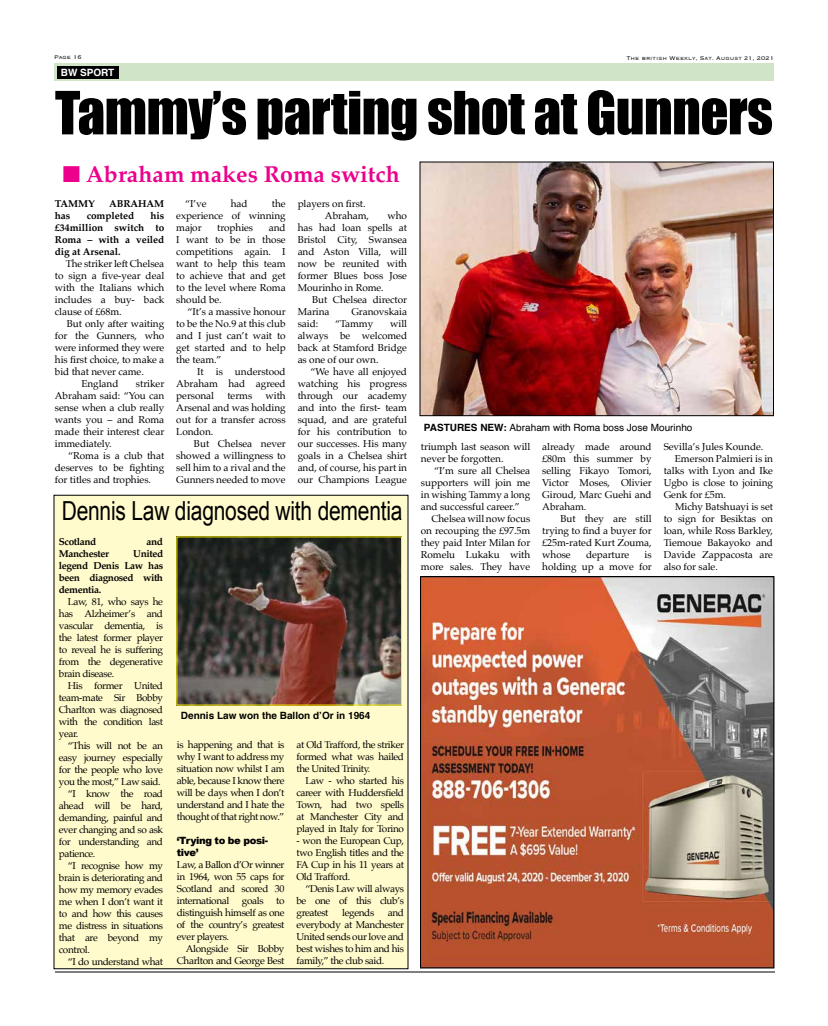
<style>
.page{position:relative;width:828px;height:1026px;background:#fff}
.page>*{position:absolute;margin:0;border:0;box-sizing:border-box;transform-origin:0 0}
.t1{font:55px "Impact";letter-spacing:-.01em;color:#000}
.t2{font:26.2px "Arial";letter-spacing:-.01em;color:#000;scale:.8 1}
.t3{font:700 23px "Palatino";color:#ec008c}
.t4{font:10px/12px "Palatino";letter-spacing:-.005em;color:#000;text-align:justify}
.t5{font:10px/12px "Palatino";letter-spacing:-.035em;color:#000;text-align:right}
.t6{font:700 10px/12px "Palatino";letter-spacing:-.035em;color:#000;text-align:justify}
.t7{font:10px "Helvetica";color:#000}
.t8{font:700 10px "Helvetica";color:#000}
.t9{font:900 10px/12px "Arial";letter-spacing:-.035em;color:#000}
.t10{font:700 10px "Palatino";letter-spacing:-.005em;color:#000}
.t11{font:700 10px "Helvetica";letter-spacing:-.005em;color:#fff}
.t12{font:300 7px "Copperplate";color:#000}
.s1{font-weight:700}
</style>
<div class="page">
<hr style="left:55px;top:972px;width:720px;height:1px;background:#000">
<div style="left:54px;top:63px;width:720px;height:18px;background:#d0e4c8"></div>
<div style="left:57px;top:66px;width:61px;height:13px;background:#000"></div>
<img style="left:422px;top:578px;width:350px;height:388px">
<div style="left:420px;top:576px;width:354px;height:392px;border:1px solid #000"></div>
<img style="left:422px;top:164px;width:350px;height:250px">
<div style="left:420px;top:162px;width:354px;height:254px;border:1px solid #000"></div>
<div style="left:54px;top:495px;width:354px;height:474px;background:#fffbcc"></div>
<img style="left:178px;top:538px;width:222px;height:166px">
<p class="t12" style="left:54px;top:53px;width:29px">Page 16</p>
<p class="t12" style="left:626px;top:53px;width:149px">The british Weekly, Sat. August 21, 2021</p>
<p class="t11" style="left:61px;top:64px;width:55px">BW SPORT</p>
<h1 class="t1" style="left:55px;top:70px;width:720px">Tammy’s parting shot at Gunners</h1>
<h3 class="t3" style="left:63px;top:154px;width:338px">■ Abraham makes Roma switch</h3>
<p class="t6" style="left:55px;top:197px;width:42px">TAMMY</p>
<p class="t10" style="left:109px;top:195px;width:57px">ABRAHAM</p>
<p class="t6" style="left:55px;top:209px;width:17px">has</p>
<p class="t10" style="left:87px;top:207px;width:49px">completed</p>
<p class="t6" style="left:55px;top:209px;width:111px;text-indent:96px">his £34million switch to Roma – with a veiled dig at Arsenal.</p>
<p class="t4" style="left:55px;top:258px;width:111px;text-indent:11px">The striker left Chelsea to sign a five-year deal with the Italians which includes a buy- back clause of £68m.</p>
<p class="t4" style="left:67px;top:318px;width:99px">But only after waiting</p>
<p class="t4" style="left:55px;top:330px;width:111px">for the Gunners, who</p>
<p class="t4" style="left:55px;top:342px;width:111px">were informed they were</p>
<p class="t4" style="left:55px;top:354px;width:111px">his first choice, to make a</p>
<p class="t4" style="left:55px;top:366px;width:90px">bid that never came.</p>
<p class="t4" style="left:81px;top:378px;width:39px">England</p>
<p class="t4" style="left:55px;top:378px;width:111px;text-indent:81px">striker Abraham said: “You can sense when a club really wants you – and Roma made their interest clear immediately.</p>
<p class="t4" style="left:55px;top:450px;width:111px;text-indent:13px">“Roma is a club that deserves to be fighting for titles and trophies.</p>
<p class="t4" style="left:176px;top:198px;width:111px;text-indent:96px">the experience of winning major</p>
<p class="t4" style="left:185px;top:198px;width:23px">“I’ve</p>
<p class="t4" style="left:231px;top:198px;width:18px">had</p>
<p class="t4" style="left:217px;top:222px;width:37px">trophies</p>
<p class="t4" style="left:176px;top:222px;width:111px;text-indent:93px">and I want to be in those competitions again. I want to help this team to achieve that and get to the level where Roma should be.</p>
<p class="t4" style="left:176px;top:306px;width:111px;text-indent:11px">“It’s a massive honour to be the No.9 at this club and I just can’t wait to get started and to help the team.”</p>
<p class="t4" style="left:176px;top:366px;width:111px;text-indent:21px">It is understood Abraham had agreed personal</p>
<p class="t4" style="left:176px;top:390px;width:111px;text-indent:89px">with Arsenal and was holding out for a transfer across London.</p>
<p class="t4" style="left:176px;top:438px;width:111px;text-indent:18px">But Chelsea never showed a willingness to sell him to a rival and the Gunners needed to move</p>
<p class="t4" style="left:227px;top:390px;width:26px">terms</p>
<p class="t4" style="left:325px;top:198px;width:46px;text-indent:-27px">players on first.<br>Abraham,</p>
<p class="t4" style="left:298px;top:210px;width:111px;text-indent:90px">who has had loan spells at Bristol City, Swansea and Aston Villa, will now be reunited with former Blues boss Jose Mourinho in Rome.</p>
<p class="t4" style="left:298px;top:294px;width:111px;text-indent:15px">But Chelsea director<br>Marina</p>
<p class="t4" style="left:351px;top:306px;width:57px">Granovskaia</p>
<p class="t4" style="left:298px;top:318px;width:111px;text-indent:92px">will always be welcomed back at Stamford Bridge as one of our own.</p>
<p class="t4" style="left:298px;top:366px;width:111px;text-indent:13px">“We have all enjoyed watching his progress through our academy and into the first- team squad, and are grateful for his contribution to our successes. His many goals in a Chelsea shirt and, of course, his part in our Champions League</p>
<p class="t4" style="left:298px;top:318px;width:22px">said:</p>
<p class="t4" style="left:335px;top:318px;width:40px">“Tammy</p>
<h2 class="t2" style="left:62px;top:494px;width:428px">Dennis Law diagnosed with dementia</h2>
<p class="t6" style="left:59px;top:536px;width:39px">Scotland</p>
<p class="t6" style="left:147px;top:536px;width:18px">and</p>
<p class="t6" style="left:59px;top:548px;width:51px">Manchester</p>
<p class="t6" style="left:59px;top:548px;width:106px;text-indent:74px">United legend Denis Law has been diagnosed with dementia.</p>
<p class="t4" style="left:59px;top:596px;width:106px;text-indent:9px">Law, 81, who says he has Alzheimer’s and vascular dementia, is the latest former player to reveal he is suffering from the degenerative brain disease.</p>
<p class="t4" style="left:59px;top:680px;width:106px;text-indent:9px">His former United team-mate Sir Bobby Charlton was diagnosed with the condition last year.</p>
<p class="t5" style="left:68px;top:740px;width:97px">“This will not be an</p>
<p class="t5" style="left:59px;top:752px;width:106px">easy journey especially</p>
<p class="t5" style="left:59px;top:764px;width:106px">for the people who love</p>
<p class="t5" style="left:59px;top:776px;width:103px">you the most,” Law said.</p>
<p class="t5" style="left:68px;top:788px;width:97px">“I know the road</p>
<p class="t5" style="left:59px;top:800px;width:106px">ahead will be hard,</p>
<p class="t5" style="left:59px;top:812px;width:106px">demanding, painful and</p>
<p class="t5" style="left:59px;top:824px;width:106px">ever changing and so ask</p>
<p class="t5" style="left:59px;top:836px;width:106px">for understanding and</p>
<p class="t5" style="left:59px;top:848px;width:38px">patience.</p>
<p class="t5" style="left:68px;top:860px;width:97px">“I recognise how my</p>
<p class="t5" style="left:59px;top:872px;width:106px">brain is deteriorating and</p>
<p class="t5" style="left:59px;top:884px;width:106px">how my memory evades</p>
<p class="t5" style="left:59px;top:896px;width:106px">me when I don’t want it</p>
<p class="t5" style="left:59px;top:908px;width:106px">to and how this causes</p>
<p class="t5" style="left:59px;top:920px;width:106px">me distress in situations</p>
<p class="t5" style="left:59px;top:932px;width:106px">that are beyond my</p>
<p class="t5" style="left:59px;top:944px;width:33px">control.</p>
<p class="t5" style="left:68px;top:956px;width:97px">“I do understand what</p>
<p class="t8" style="left:181px;top:708px;width:191px">Dennis Law won the Ballon d’Or in 1964</p>
<p class="t4" style="left:177px;top:739px;width:109px">is happening and that is why I want to address my situation now whilst I am able, because I know there will be days when I don’t understand and I hate the thought of that right now.”</p>
<p class="t9" style="left:177px;top:834px;width:93px">‘Trying to be posi&shy;tive’</p>
<p class="t4" style="left:177px;top:859px;width:109px">Law, a Ballon d’Or winner in 1964, won 55 caps for Scotland and scored 30 international</p>
<p class="t4" style="left:242px;top:895px;width:23px">goals</p>
<p class="t4" style="left:177px;top:895px;width:109px;text-indent:99px">to distinguish himself as one of the country’s greatest ever players.</p>
<p class="t5" style="left:177px;top:943px;width:109px">Alongside Sir Bobby<br>Charlton and George Best</p>
<p class="t4" style="left:296px;top:739px;width:109px">at Old Trafford, the striker formed what was hailed the United Trinity.</p>
<p class="t4" style="left:296px;top:775px;width:109px;text-indent:9px">Law - who started his career with Huddersfield Town, had two spells at Manchester City and played in Italy for Torino</p>
<p class="t4" style="left:296px;top:835px;width:109px">- won the European Cup, two English titles and the FA Cup in his 11 years at Old Trafford.</p>
<p class="t4" style="left:296px;top:883px;width:109px;text-indent:9px">“Denis Law will always be one of this club’s greatest</p>
<p class="t5" style="left:342px;top:907px;width:33px">legends</p>
<p class="t4" style="left:296px;top:907px;width:109px;text-indent:91px">and everybody at Manchester United sends our love and best wishes to him and his family,” the club said.</p>
<p class="t7" style="left:424px;top:420px;width:270px"><span class="s1">PASTURES NEW:</span> Abraham with Roma boss Jose Mourinho</p>
<p class="t4" style="left:421px;top:441px;width:111px">triumph last season will never be forgotten.</p>
<p class="t4" style="left:421px;top:465px;width:111px;text-indent:13px">“I’m sure all Chelsea supporters will join me in wishing Tammy a long and successful career.”</p>
<p class="t4" style="left:421px;top:513px;width:111px;text-indent:11px">Chelsea will now focus on recouping the £97.5m they paid Inter Milan for Romelu Lukaku with more sales. They have</p>
<p class="t4" style="left:542px;top:441px;width:111px">already made around £80m this summer by selling Fikayo Tomori, Victor Moses, Olivier Giroud, Marc Guehi and Abraham.</p>
<p class="t4" style="left:542px;top:513px;width:111px;text-indent:18px">But they are still trying to find a buyer for £25m-rated Kurt Zouma, whose</p>
<p class="t4" style="left:586px;top:549px;width:45px">departure</p>
<p class="t4" style="left:542px;top:549px;width:111px;text-align:right">is<br>holding up a move for</p>
<p class="t4" style="left:664px;top:441px;width:101px">Sevilla’s Jules Kounde.</p>
<p class="t4" style="left:675px;top:453px;width:100px">Emerson Palmieri is in</p>
<p class="t4" style="left:664px;top:465px;width:111px">talks with Lyon and Ike</p>
<p class="t4" style="left:664px;top:477px;width:111px">Ugbo is close to joining</p>
<p class="t4" style="left:664px;top:489px;width:64px">Genk for £5m.</p>
<p class="t4" style="left:675px;top:501px;width:99px">Michy Batshuayi is set</p>
<p class="t4" style="left:664px;top:513px;width:111px">to sign for Besiktas on</p>
<p class="t4" style="left:664px;top:525px;width:111px">loan, while Ross Barkley,</p>
<p class="t4" style="left:664px;top:537px;width:111px">Tiemoue Bakayoko and</p>
<p class="t4" style="left:664px;top:549px;width:111px">Davide Zappacosta are</p>
<p class="t4" style="left:664px;top:561px;width:56px">also for sale.</p>
</div>
